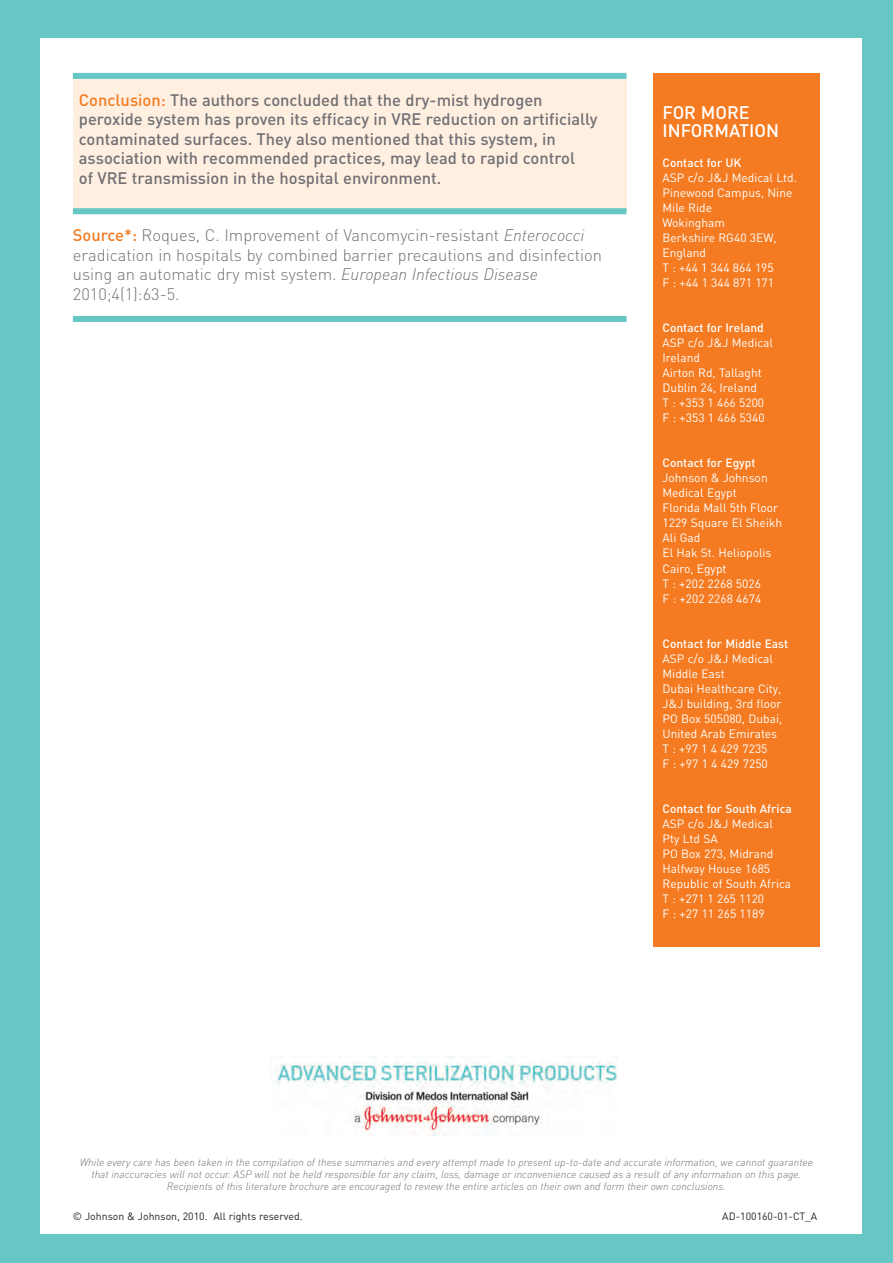
<style>
.page{position:relative;width:893px;height:1263px;background:#66c7c5}
.page>*{position:absolute;margin:0;border:0;box-sizing:border-box;transform-origin:0 0}
.t1{font:500 18px/18px "DIN";color:#fff}
.t2{font:500 16.5px/19.5px "DIN";color:#717074}
.t3{font:300 16.5px/19.5px "DIN";color:#717074}
.t4{font:12px/15px "DIN";color:#fff}
.t5{font:500 12px "DIN";color:#fff}
.t6{font:italic 300 10.5px/12px "DIN";color:#717074;text-align:center}
.t7{font:10.5px "DIN";color:#231f20}
.s1{color:#f47b21}
.s2{font-weight:500;color:#f47b21}
.s3{font-style:italic}
</style>
<div class="page">
<div style="left:40px;top:38px;width:822px;height:1196px;background:#fff"></div>
<img style="left:275px;top:1057px;width:343px;height:78px">
<div style="left:653px;top:73px;width:167px;height:873px;background:#f47b21"></div>
<div style="left:73px;top:79px;width:553px;height:131px;background:#feefe1"></div>
<div style="left:73px;top:73px;width:553px;height:6px;background:#66c7c5"></div>
<div style="left:73px;top:208px;width:553px;height:6px;background:#66c7c5"></div>
<div style="left:73px;top:316px;width:553px;height:6px;background:#66c7c5"></div>
<p class="t2" style="left:79px;top:90px;width:520px"><span class="s1">Conclusion:</span> The authors concluded that the dry-mist hydrogen peroxide system has proven its efficacy in VRE reduction on artificially contaminated surfaces. They also mentioned that this system, in association with recommended practices, may lead to rapid control<br>of VRE transmission in the hospital environment.</p>
<h2 class="t3" style="left:73px;top:225px;width:531px"><span class="s2">Source*:</span> Roques, C. Improvement of Vancomycin-resistant <span class="s3">Enterococci </span>eradication in hospitals by combined barrier precautions and disinfection using an automatic dry mist system. <span class="s3">European Infectious Disease </span>2010;4(1):63-5.</h2>
<h1 class="t1" style="left:662px;top:104px;width:118px">FOR MORE<br>INFORMATION</h1>
<p class="t5" style="left:662px;top:156px;width:80px">Contact for UK</p>
<p class="t4" style="left:662px;top:170px;width:136px">ASP c/o J&amp;J Medical Ltd.<br>Pinewood Campus, Nine<br>Mile Ride<br>Wokingham<br>Berkshire RG40 3EW,<br>England<br>T : +44 1 344 864 195<br>F : +44 1 344 871 171</p>
<p class="t5" style="left:662px;top:321px;width:103px">Contact for Ireland</p>
<p class="t4" style="left:662px;top:335px;width:112px">ASP c/o J&amp;J Medical<br>Ireland<br>Airton Rd, Tallaght<br>Dublin 24, Ireland<br>T : +353 1 466 5200<br>F : +353 1 466 5340</p>
<p class="t5" style="left:662px;top:456px;width:95px">Contact for Egypt</p>
<p class="t4" style="left:662px;top:470px;width:121px">Johnson &amp; Johnson<br>Medical Egypt<br>Florida Mall 5th Floor<br>1229 Square El Sheikh<br>Ali Gad<br>El Hak St. Heliopolis<br>Cairo, Egypt<br>T : +202 2268 5026<br>F : +202 2268 4674</p>
<p class="t5" style="left:662px;top:636px;width:127px">Contact for Middle East</p>
<p class="t4" style="left:662px;top:650px;width:121px">ASP c/o J&amp;J Medical<br>Middle East<br>Dubai Healthcare City,<br>J&amp;J building, 3rd floor<br>PO Box 505080, Dubai,<br>United Arab Emirates<br>T : +97 1 4 429 7235<br>F : +97 1 4 429 7250</p>
<p class="t5" style="left:662px;top:801px;width:131px">Contact for South Africa</p>
<p class="t4" style="left:662px;top:815px;width:130px">ASP c/o J&amp;J Medical<br>Pty Ltd SA<br>PO Box 273, Midrand<br>Halfway House 1685<br>Republic of South Africa<br>T : +271 1 265 1120<br>F : +27 11 265 1189</p>
<p class="t6" style="left:80px;top:1155px;width:735px">While every care has been taken in the compilation of these summaries and every attempt made to present up-to-date and accurate information, we cannot guarantee that inaccuracies will not occur. ASP will not be held responsible for any claim, loss, damage or inconvenience caused as a result of any information on this page.<br>Recipients of this literature brochure are encouraged to review the entire articles on their own and form their own conclusions.</p>
<p class="t7" style="left:73px;top:1210px;width:231px">© Johnson &amp; Johnson, 2010. All rights reserved.</p>
<p class="t7" style="left:722px;top:1210px;width:97px">AD-100160-01-CT_A</p>
</div>
